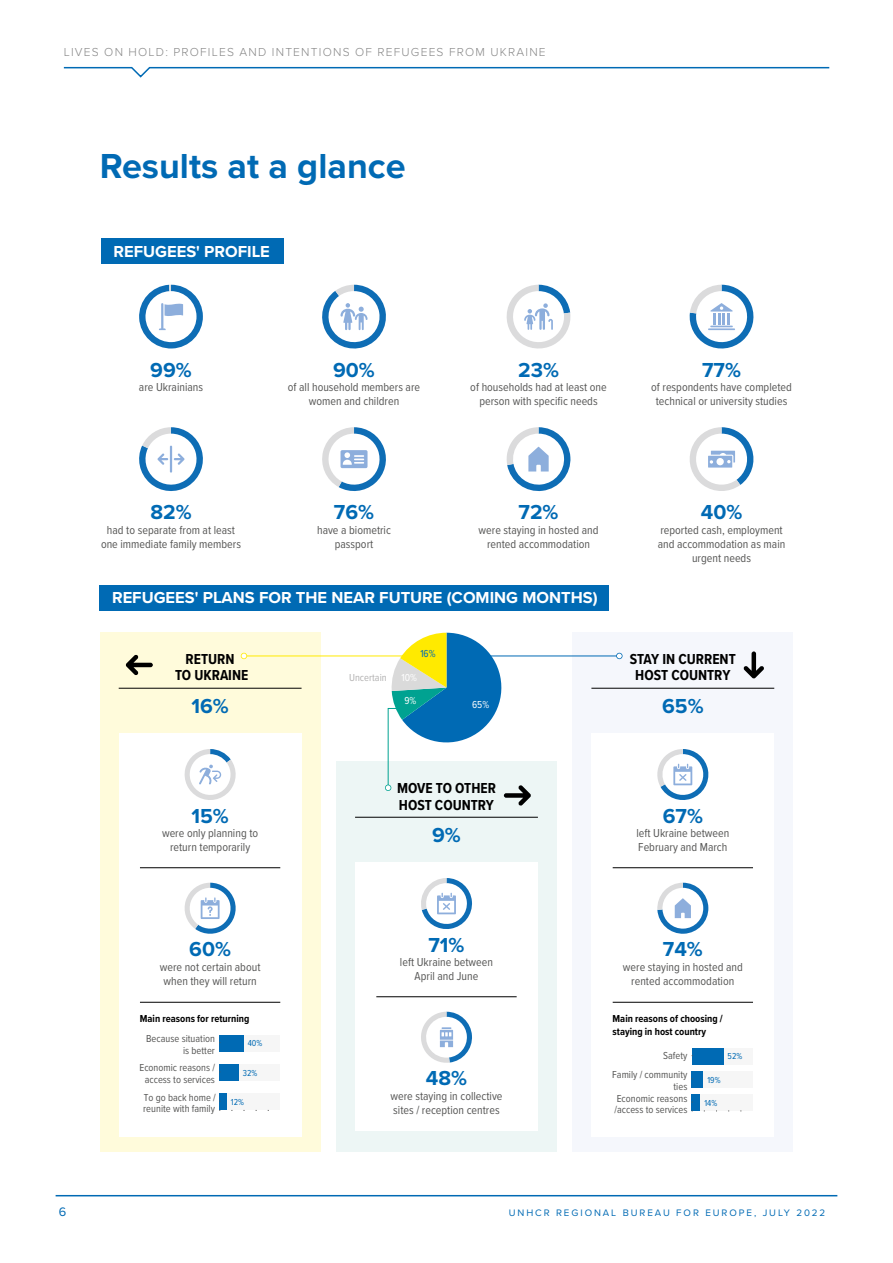
<style>
.page{position:relative;width:893px;height:1263px;background:#fff}
.page>*{position:absolute;margin:0;border:0;box-sizing:border-box;transform-origin:0 0}
.Title_2{font:700 36px "Proxima Nova";color:#006ab4}
.t1{font:700 21px "Proxima Nova";color:#006ab4}
.t2{font:700 16.5px "Proxima Nova";color:#fff}
.t3{font:700 15px/16.5px "Proxima Nova Cond";color:#000;text-align:center}
.t4{font:12.75px "Proxima Nova";color:#006ab4}
.t5{font:12px/14.4px "Proxima Nova Cond";color:#575756;text-align:center}
.t6{font:300 12px "Proxima Nova";letter-spacing:.1em;color:#878787}
.t7{font:10.5px/11.6px "Proxima Nova Cond";color:#575756;text-align:right}
.t8{font:700 10.5px/12.6px "Proxima Nova Cond";color:#000}
.t9{font:10.5px "Proxima Nova Cond";color:#b3b2b2}
.t10{font:10.5px "Proxima Nova Cond";color:#fff}
.t11{font:10.5px "Proxima Nova Cond";color:#006ab4}
.t12{font:9.75px "Proxima Nova";letter-spacing:.2em;color:#006ab4}
.t13{font:9px "Proxima Nova Cond";color:#006ab4}
</style>
<div class="page">
<svg style="left:322px;top:285px;width:64px;height:63px"></svg>
<svg style="left:507px;top:285px;width:63px;height:63px"></svg>
<svg style="left:690px;top:285px;width:63px;height:63px"></svg>
<svg style="left:507px;top:427px;width:63px;height:64px"></svg>
<svg style="left:690px;top:427px;width:63px;height:64px"></svg>
<div style="left:101px;top:238px;width:183px;height:26px;background:#006ab4"></div>
<div style="left:99px;top:585px;width:510px;height:25px;background:#006ab4"></div>
<svg style="left:139px;top:427px;width:64px;height:64px"></svg>
<hr style="left:170px;top:446px;width:2px;height:27px;background:#8daedc">
<svg style="left:322px;top:427px;width:64px;height:64px"></svg>
<svg style="left:139px;top:285px;width:64px;height:63px"></svg>
<div style="left:573px;top:633px;width:220px;height:519px;background:#f5f7fc"></div>
<div style="left:591px;top:733px;width:183px;height:404px;background:#fff"></div>
<svg style="left:657px;top:883px;width:51px;height:51px"></svg>
<svg style="left:657px;top:749px;width:51px;height:51px"></svg>
<hr style="left:591px;top:688px;width:183px;height:1px;background:#000">
<hr style="left:613px;top:867px;width:140px;height:1px;background:#000">
<hr style="left:613px;top:1002px;width:140px;height:1px;background:#000">
<div style="left:692px;top:1048px;width:61px;height:16px;background:#f6f6f6"></div>
<div style="left:692px;top:1071px;width:61px;height:17px;background:#f6f6f6"></div>
<div style="left:692px;top:1095px;width:61px;height:16px;background:#f6f6f6"></div>
<div style="left:692px;top:1048px;width:31px;height:16px;background:#006ab4"></div>
<div style="left:692px;top:1071px;width:11px;height:17px;background:#006ab4"></div>
<div style="left:692px;top:1095px;width:8px;height:16px;background:#006ab4"></div>
<div style="left:336px;top:762px;width:221px;height:390px;background:#edf6f5"></div>
<div style="left:355px;top:862px;width:183px;height:269px;background:#fff"></div>
<svg style="left:421px;top:1012px;width:51px;height:51px"></svg>
<svg style="left:421px;top:878px;width:51px;height:51px"></svg>
<hr style="left:355px;top:817px;width:183px;height:1px;background:#000">
<hr style="left:376px;top:996px;width:141px;height:1px;background:#000">
<div style="left:100px;top:633px;width:220px;height:519px;background:#fffbdb"></div>
<div style="left:119px;top:733px;width:183px;height:404px;background:#fff"></div>
<svg style="left:185px;top:883px;width:51px;height:51px"></svg>
<svg style="left:185px;top:749px;width:51px;height:51px"></svg>
<hr style="left:119px;top:688px;width:183px;height:1px;background:#000">
<hr style="left:140px;top:867px;width:140px;height:1px;background:#000">
<hr style="left:140px;top:1002px;width:140px;height:1px;background:#000">
<div style="left:219px;top:1035px;width:61px;height:17px;background:#f6f6f6"></div>
<div style="left:219px;top:1064px;width:61px;height:17px;background:#f6f6f6"></div>
<div style="left:219px;top:1093px;width:61px;height:17px;background:#f6f6f6"></div>
<div style="left:219px;top:1035px;width:24px;height:17px;background:#006ab4"></div>
<div style="left:219px;top:1064px;width:20px;height:17px;background:#006ab4"></div>
<div style="left:219px;top:1093px;width:8px;height:17px;background:#006ab4"></div>
<hr style="left:479px;top:656px;width:140px;height:1px;background:#006ab4">
<svg style="left:616px;top:653px;width:7px;height:6px"></svg>
<hr style="left:244px;top:656px;width:168px;height:1px;background:#ffea00">
<svg style="left:241px;top:653px;width:6px;height:6px"></svg>
<svg style="left:743px;top:651px;width:21px;height:28px"></svg>
<svg style="left:385px;top:633px;width:146px;height:173px"></svg>
<svg style="left:126px;top:655px;width:27px;height:20px"></svg>
<hr style="left:56px;top:1195px;width:781px;height:1px;background:#006ab4">
<svg style="left:63px;top:66px;width:767px;height:12px"></svg>
<p class="t6" style="left:64px;top:43px;width:483px">LIVES ON HOLD: PROFILES AND INTENTIONS OF REFUGEES FROM UKRAINE</p>
<p class="Title_2" style="left:100px;top:139px;width:307px">Results at a glance</p>
<p class="t2" style="left:114px;top:239px;width:158px">REFUGEES' PROFILE</p>
<p class="t1" style="left:150px;top:354px;width:43px">99%</p>
<p class="t5" style="left:139px;top:379px;width:66px">are Ukrainians</p>
<p class="t1" style="left:333px;top:354px;width:43px">90%</p>
<p class="t5" style="left:288px;top:379px;width:134px">of all household members are women and children</p>
<p class="t1" style="left:518px;top:354px;width:42px">23%</p>
<p class="t5" style="left:470px;top:379px;width:138px">of households had at least one person with specific needs</p>
<p class="t1" style="left:702px;top:354px;width:40px">77%</p>
<p class="t5" style="left:651px;top:379px;width:142px">of respondents have completed technical or university studies</p>
<p class="t1" style="left:150px;top:496px;width:43px">82%</p>
<p class="t5" style="left:101px;top:522px;width:141px">had to separate from at least one immediate family members</p>
<p class="t1" style="left:334px;top:496px;width:42px">76%</p>
<p class="t5" style="left:317px;top:522px;width:75px">have a biometric passport</p>
<p class="t1" style="left:519px;top:496px;width:41px">72%</p>
<p class="t5" style="left:479px;top:522px;width:121px">were staying in hosted and rented accommodation</p>
<p class="t2" style="left:112px;top:585px;width:487px">REFUGEES' PLANS FOR THE NEAR FUTURE (COMING MONTHS)</p>
<p class="t3" style="left:175px;top:650px;width:75px">RETURN<br>TO UKRAINE</p>
<p class="t1" style="left:191px;top:690px;width:39px">16%</p>
<p class="t1" style="left:191px;top:800px;width:39px">15%</p>
<p class="t5" style="left:162px;top:825px;width:98px">were only planning to return temporarily</p>
<p class="t9" style="left:349px;top:669px;width:39px">Uncertain</p>
<p class="t11" style="left:420px;top:646px;width:17px">16%</p>
<p class="t10" style="left:402px;top:670px;width:17px">10%</p>
<p class="t10" style="left:404px;top:693px;width:14px">9%</p>
<p class="t10" style="left:472px;top:697px;width:19px">65%</p>
<p class="t3" style="left:397px;top:779px;width:100px;text-align:left">MOVE TO OTHER<br>HOST COUNTRY</p>
<p class="t1" style="left:432px;top:819px;width:30px">9%</p>
<p class="t1" style="left:701px;top:496px;width:43px">40%</p>
<p class="t5" style="left:658px;top:522px;width:129px">reported cash, employment and accommodation as main urgent needs</p>
<p class="t3" style="left:630px;top:650px;width:107px">STAY IN CURRENT<br>HOST COUNTRY</p>
<p class="t1" style="left:662px;top:690px;width:43px">65%</p>
<p class="t1" style="left:663px;top:800px;width:42px">67%</p>
<p class="t5" style="left:636px;top:825px;width:95px;text-align:left">left Ukraine between<br>February and March</p>
<p class="t1" style="left:189px;top:933px;width:43px">60%</p>
<p class="t5" style="left:160px;top:959px;width:102px">were not certain about when they will return</p>
<p class="t1" style="left:428px;top:929px;width:37px">71%</p>
<p class="t5" style="left:400px;top:954px;width:95px">left Ukraine between<br>April and June</p>
<p class="t1" style="left:663px;top:933px;width:41px">74%</p>
<p class="t5" style="left:623px;top:959px;width:121px">were staying in hosted and rented accommodation</p>
<p class="t8" style="left:140px;top:1012px;width:111px">Main reasons for returning</p>
<p class="t7" style="left:146px;top:1032px;width:70px">Because situation is better</p>
<p class="t7" style="left:140px;top:1062px;width:77px;text-align:center">Economic reasons / access to services</p>
<p class="t7" style="left:143px;top:1091px;width:74px;text-align:left">To go back home / reunite with family</p>
<p class="t13" style="left:248px;top:1037px;width:16px">40%</p>
<p class="t13" style="left:243px;top:1066px;width:16px">32%</p>
<p class="t13" style="left:231px;top:1095px;width:15px">12%</p>
<p class="t1" style="left:426px;top:1062px;width:43px">48%</p>
<p class="t5" style="left:390px;top:1088px;width:114px;text-align:left">were staying in collective sites / reception centres</p>
<p class="t8" style="left:613px;top:1012px;width:112px">Main reasons of choosing / staying in host country</p>
<p class="t7" style="left:612px;top:1046px;width:77px;line-height:18.9px">Safety<br>Family / community</p>
<p class="t7" style="left:614px;top:1080px;width:74px;text-align:justify;text-indent:59px">ties Economic reasons /access to services</p>
<p class="t13" style="left:728px;top:1050px;width:16px">52%</p>
<p class="t13" style="left:707px;top:1073px;width:15px">19%</p>
<p class="t13" style="left:704px;top:1096px;width:14px">14%</p>
<p class="t4" style="left:59px;top:1202px;width:9px">6</p>
<p class="t12" style="left:509px;top:1205px;width:318px">UNHCR REGIONAL BUREAU FOR EUROPE, JULY 2022</p>
</div>
